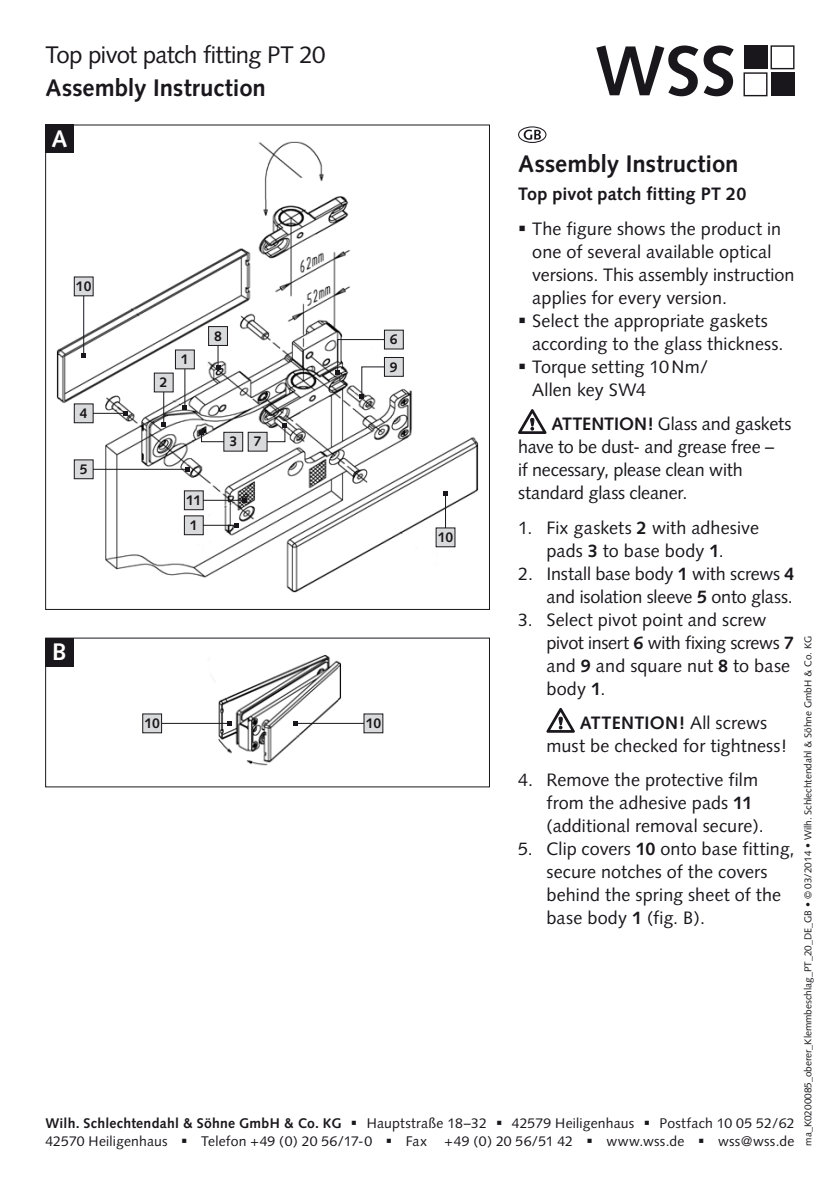
<style>
.page{position:relative;width:840px;height:1191px;background:#fff}
.page>*{position:absolute;margin:0;border:0;box-sizing:border-box;transform-origin:0 0}
.t1{font:700 24px "Syntax";color:#1a171c}
.t2{font:24px "Syntax";letter-spacing:-.025em;color:#1a171c}
.t3{font:700 24px "Syntax";color:#fff}
.t4{font:18px/23px "Syntax";letter-spacing:.005em;color:#1a171c}
.t5{font:700 18px "Syntax";letter-spacing:.005em;color:#1a171c}
.t6{font:14px/18px "Syntax";letter-spacing:.015em;color:#1a171c}
.t7{font:700 14px "Syntax";letter-spacing:-.005em;color:#1a171c}
.t8{font:10px "Syntax";color:#1a171c}
.s1{font-weight:700}
</style>
<div class="page">
<div style="left:518px;top:126px;width:28px;height:17px;border:1px solid #1a171c;border-radius:50%"></div>
<svg style="left:523px;top:130px;width:17px;height:10px"></svg>
<svg style="left:518px;top:409px;width:28px;height:25px"></svg>
<svg style="left:546px;top:708px;width:28px;height:24px"></svg>
<svg style="left:743px;top:45px;width:51px;height:51px"></svg>
<div style="left:743px;top:45px;width:24px;height:24px;background:#1a171c"></div>
<div style="left:770px;top:72px;width:24px;height:24px;background:#1a171c"></div>
<svg style="left:596px;top:45px;width:137px;height:51px"></svg>
<img style="left:57px;top:142px;width:421px;height:450px">
<img style="left:193px;top:655px;width:148px;height:111px">
<div style="left:45px;top:125px;width:29px;height:28px;background:#1a171c"></div>
<div style="left:45px;top:638px;width:29px;height:28px;background:#1a171c"></div>
<svg style="left:335px;top:338px;width:51px;height:60px"></svg>
<div style="left:384px;top:357px;width:19px;height:19px;background:#d9dadb"></div>
<div style="left:384px;top:357px;width:19px;height:20px;border:1px solid #1a171c"></div>
<div style="left:384px;top:330px;width:19px;height:19px;background:#d9dadb"></div>
<hr style="left:445px;top:494px;width:1px;height:34px;background:#1a171c">
<svg style="left:443px;top:492px;width:4px;height:4px"></svg>
<hr style="left:295px;top:723px;width:76px;height:1px;background:#1a171c">
<svg style="left:293px;top:721px;width:4px;height:4px"></svg>
<hr style="left:154px;top:723px;width:75px;height:1px;background:#1a171c">
<svg style="left:227px;top:721px;width:4px;height:4px"></svg>
<hr style="left:83px;top:292px;width:1px;height:64px;background:#1a171c">
<svg style="left:82px;top:354px;width:4px;height:4px"></svg>
<hr style="left:90px;top:413px;width:36px;height:1px;background:#1a171c">
<svg style="left:124px;top:411px;width:4px;height:4px"></svg>
<hr style="left:90px;top:469px;width:97px;height:1px;background:#1a171c">
<svg style="left:185px;top:467px;width:4px;height:4px"></svg>
<hr style="left:200px;top:500px;width:45px;height:1px;background:#1a171c">
<svg style="left:243px;top:498px;width:4px;height:4px"></svg>
<hr style="left:217px;top:336px;width:1px;height:31px;background:#1a171c">
<svg style="left:216px;top:365px;width:4px;height:4px"></svg>
<hr style="left:184px;top:363px;width:1px;height:45px;background:#1a171c">
<svg style="left:183px;top:406px;width:4px;height:4px"></svg>
<hr style="left:163px;top:386px;width:1px;height:38px;background:#1a171c">
<svg style="left:162px;top:422px;width:4px;height:4px"></svg>
<svg style="left:263px;top:423px;width:24px;height:20px"></svg>
<svg style="left:199px;top:430px;width:26px;height:13px"></svg>
<hr style="left:200px;top:525px;width:36px;height:1px;background:#1a171c">
<svg style="left:234px;top:523px;width:4px;height:4px"></svg>
<div style="left:436px;top:528px;width:18px;height:19px;background:#d9dadb"></div>
<div style="left:435px;top:527px;width:20px;height:20px;border:1px solid #1a171c"></div>
<div style="left:364px;top:714px;width:18px;height:19px;background:#d9dadb"></div>
<div style="left:143px;top:714px;width:18px;height:19px;background:#d9dadb"></div>
<div style="left:142px;top:713px;width:20px;height:20px;border:1px solid #1a171c"></div>
<div style="left:74px;top:277px;width:19px;height:19px;background:#d9dadb"></div>
<div style="left:74px;top:404px;width:19px;height:19px;background:#d9dadb"></div>
<div style="left:74px;top:403px;width:20px;height:20px;border:1px solid #1a171c"></div>
<div style="left:74px;top:460px;width:19px;height:19px;background:#d9dadb"></div>
<div style="left:74px;top:459px;width:20px;height:20px;border:1px solid #1a171c"></div>
<div style="left:184px;top:491px;width:19px;height:19px;background:#d9dadb"></div>
<div style="left:184px;top:490px;width:20px;height:20px;border:1px solid #1a171c"></div>
<div style="left:208px;top:326px;width:19px;height:19px;background:#d9dadb"></div>
<div style="left:208px;top:326px;width:20px;height:20px;border:1px solid #1a171c"></div>
<div style="left:175px;top:350px;width:19px;height:19px;background:#d9dadb"></div>
<div style="left:175px;top:349px;width:20px;height:20px;border:1px solid #1a171c"></div>
<div style="left:154px;top:373px;width:19px;height:19px;background:#d9dadb"></div>
<div style="left:248px;top:432px;width:19px;height:19px;background:#d9dadb"></div>
<div style="left:247px;top:432px;width:20px;height:19px;border:1px solid #1a171c"></div>
<div style="left:224px;top:432px;width:18px;height:19px;background:#d9dadb"></div>
<div style="left:223px;top:432px;width:20px;height:19px;border:1px solid #1a171c"></div>
<div style="left:184px;top:516px;width:19px;height:19px;background:#d9dadb"></div>
<div style="left:184px;top:515px;width:20px;height:20px;border:1px solid #1a171c"></div>
<h1 class="t2" style="left:45px;top:41px;width:281px">Top pivot patch fitting PT 20</h1>
<h1 class="t1" style="left:45px;top:74px;width:222px">Assembly Instruction</h1>
<h1 class="t3" style="left:52px;top:125px;width:18px">A</h1>
<p class="t7" style="left:76px;top:278px;width:17px">10</p>
<p class="t7" style="left:80px;top:405px;width:9px">4</p>
<p class="t7" style="left:80px;top:461px;width:9px">5</p>
<h1 class="t3" style="left:52px;top:638px;width:16px">B</h1>
<p class="t7" style="left:160px;top:374px;width:9px">2</p>
<p class="t7" style="left:181px;top:351px;width:9px">1</p>
<p class="t7" style="left:214px;top:328px;width:9px">8</p>
<p class="t7" style="left:186px;top:492px;width:17px">11</p>
<p class="t7" style="left:190px;top:517px;width:9px">1</p>
<p class="t7" style="left:229px;top:433px;width:34px">3 7</p>
<p class="t7" style="left:390px;top:331px;width:9px">6</p>
<p class="t7" style="left:390px;top:359px;width:9px">9</p>
<p class="t7" style="left:437px;top:529px;width:17px">10</p>
<p class="t7" style="left:144px;top:715px;width:17px">10</p>
<p class="t7" style="left:365px;top:715px;width:17px">10</p>
<h1 class="t1" style="left:518px;top:150px;width:222px">Assembly Instruction</h1>
<p class="t5" style="left:518px;top:184px;width:230px">Top pivot patch fitting PT 20</p>
<p class="t4" style="left:532px;top:217px;width:263px">The figure shows the product in one of several available optical versions. This assembly instruction applies for every version.<br>Select the appropriate gaskets according to the glass thickness.<br>Torque setting 10Nm/<br>Allen key SW4</p>
<p class="t4" style="left:518px;top:412px;width:275px;text-indent:33px"><span class="s1">ATTENTION!</span> Glass and gaskets have to be dust- and grease free –<br>if necessary, please clean with standard glass cleaner.</p>
<p class="t4" style="left:518px;top:516px;width:242px;text-align:center">1. Fix gaskets <span class="s1">2</span> with adhesive pads <span class="s1">3</span> to base body <span class="s1">1</span>.</p>
<p class="t4" style="left:518px;top:562px;width:278px;text-align:right">2. Install base body <span class="s1">1</span> with screws <span class="s1">4 </span>and isolation sleeve <span class="s1">5</span> onto glass.</p>
<p class="t4" style="left:546px;top:608px;width:249px;text-indent:-28px">3. Select pivot point and screw pivot insert <span class="s1">6</span> with fixing screws <span class="s1">7 </span>and <span class="s1">9</span> and square nut <span class="s1">8</span> to base body <span class="s1">1</span>.</p>
<p class="t4" style="left:546px;top:711px;width:242px;text-indent:33px"><span class="s1">ATTENTION!</span> All screws must be checked for tightness!</p>
<p class="t4" style="left:546px;top:768px;width:219px;text-indent:-28px">4. Remove the protective film from the adhesive pads <span class="s1">11 </span>(additional removal secure).</p>
<p class="t4" style="left:546px;top:837px;width:249px;text-indent:-28px">5. Clip covers <span class="s1">10</span> onto base fitting, secure notches of the covers behind the spring sheet of the base body <span class="s1">1</span> (fig. B).</p>
<p class="t6" style="left:45px;top:1113px;width:750px"><span class="s1">Wilh. Schlechtendahl &amp; Söhne GmbH &amp; Co. KG</span> ▪ Hauptstraße 18–32 ▪ 42579 Heiligenhaus ▪ Postfach 10 05 52/62<br>42570 Heiligenhaus ▪ Telefon +49 (0) 20 56/17- 0 ▪ Fax +49 (0) 20 56/51 42 ▪ www.wss.de ▪ wss@wss.de</p>
<p class="t8" style="left:801px;top:1145px;width:511px;rotate:-90deg">ma_K0200085_oberer_Klemmbeschlag_PT_20_DE_GB • © 03/2014 • Wilh. Schlechtendahl &amp; Söhne GmbH &amp; Co. KG</p>
</div>
